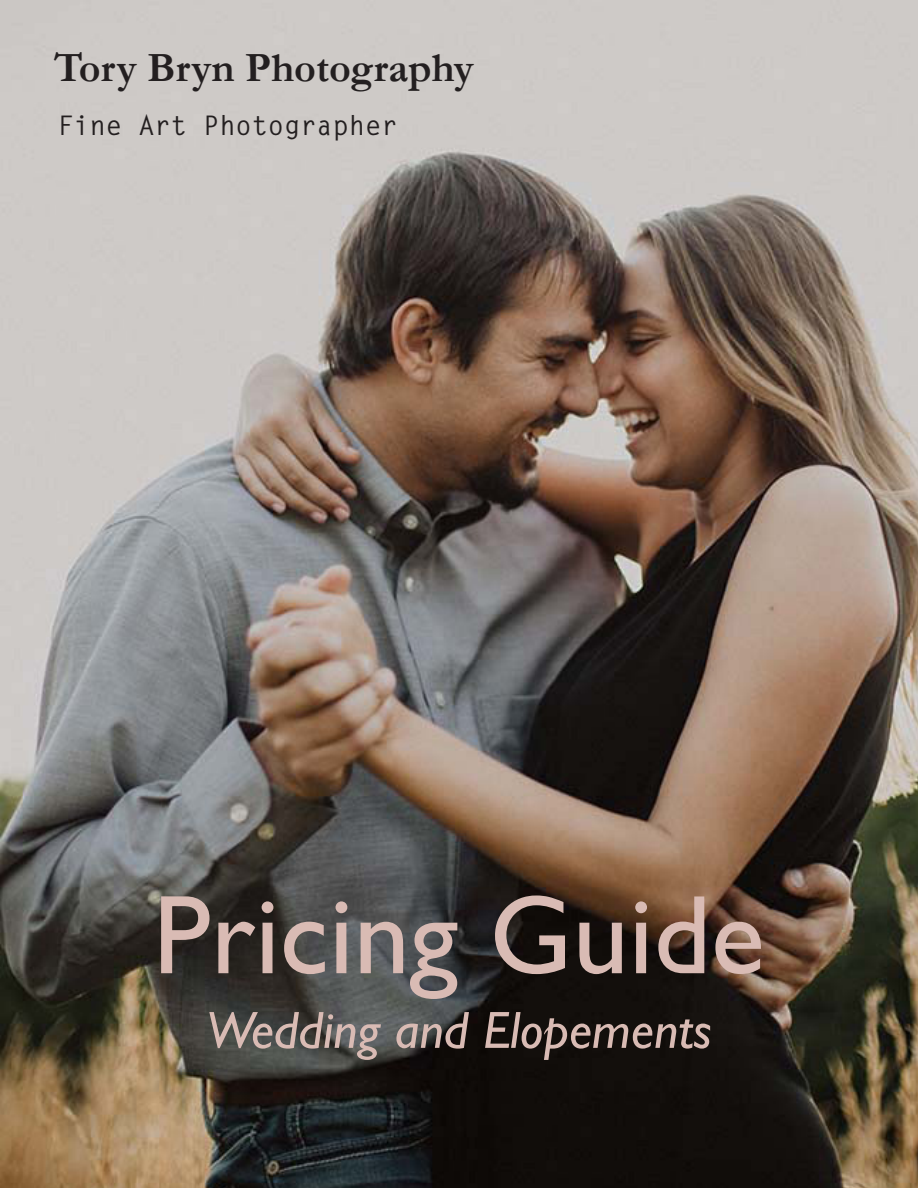
<style>
.page{position:relative;width:918px;height:1188px;background:#fff}
.page>*{position:absolute;margin:0;border:0;box-sizing:border-box;transform-origin:0 0}
.t1{font:112.5px "Gill Sans";color:#d9bbb4}
.t2{font:italic 52.5px "Gill Sans";color:#d9bbb4}
.t3{font:700 42px "Garamond";color:#231f20}
.t4{font:700 27px "Letter Gothic Std";color:#231f20}
</style>
<div class="page">
<img style="left:0;top:0;width:918px;height:1188px">
<p class="t3" style="left:54px;top:40px;width:421px">Tory Bryn Photography</p>
<p class="t4" style="left:57px;top:109px;width:342px">Fine Art Photographer</p>
<p class="t1" style="left:153px;top:870px;width:613px">Pricing Guide</p>
<p class="t2" style="left:206px;top:999px;width:507px">Wedding and Elopements</p>
</div>
